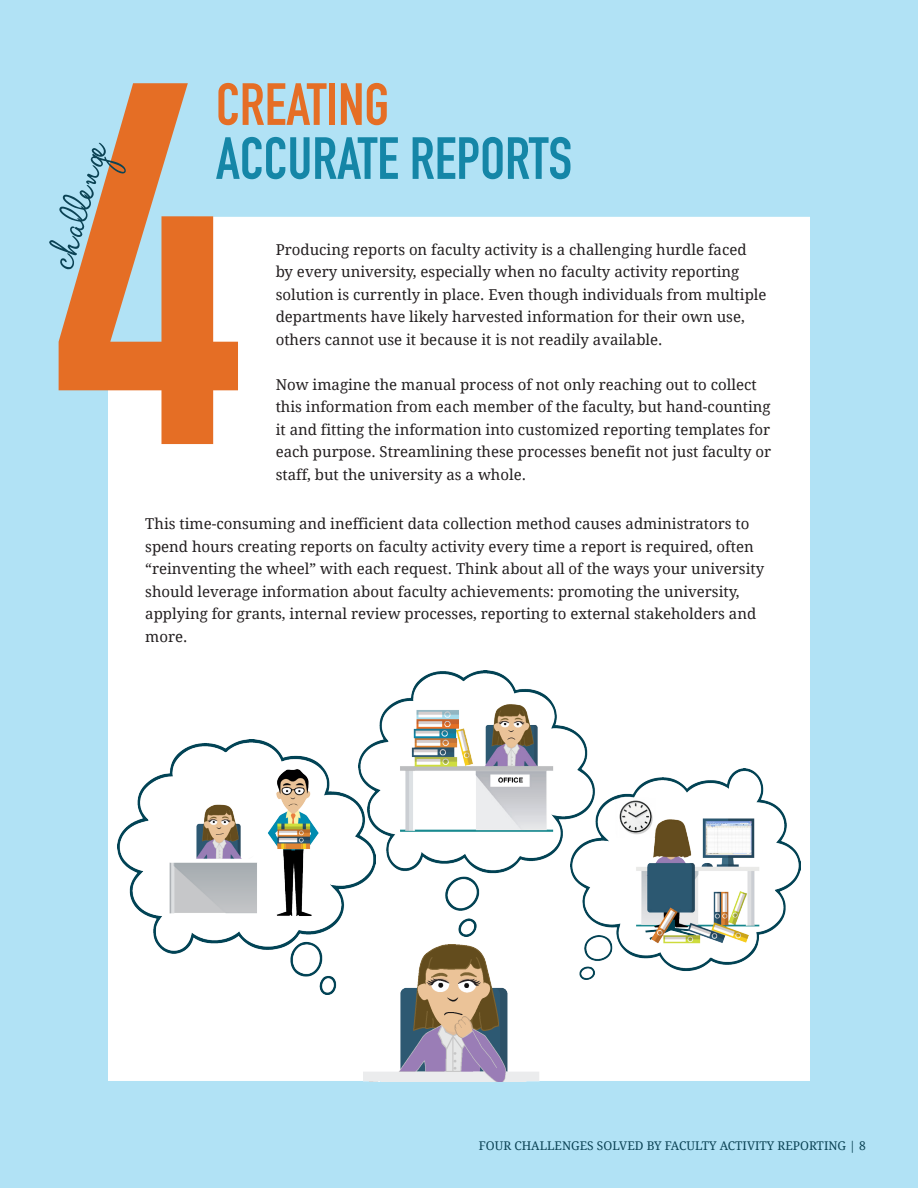
<style>
.page{position:relative;width:918px;height:1188px;background:#b1e2f5}
.page>*{position:absolute;margin:0;border:0;box-sizing:border-box;transform-origin:0 0}
.t1{font:700 58.5px "DIN Condensed";color:#1586a7}
.t2{font:700 58.5px "DIN Condensed";color:#e56e25}
.t3{font:54px "Halo Handletter";color:#0b4355}
.t4{font:15px/22.5px "Droid Serif";color:#231f20}
.t5{font:12px "Droid Serif";color:#0b4355}
</style>
<div class="page">
<div style="left:108px;top:216px;width:702px;height:866px;background:#fff"></div>
<svg style="left:59px;top:83px;width:179px;height:361px"></svg>
<img style="left:117px;top:739px;width:258px;height:255px">
<img style="left:359px;top:671px;width:237px;height:265px">
<img style="left:571px;top:768px;width:230px;height:212px">
<img style="left:364px;top:944px;width:190px;height:137px">
<p class="t3" style="left:31px;top:259px;width:130px;rotate:-74deg">challenge</p>
<p class="t2" style="left:216px;top:70px;width:175px">CREATING</p>
<p class="t1" style="left:216px;top:124px;width:358px">ACCURATE REPORTS</p>
<p class="t4" style="left:276px;top:238px;width:492px">Producing reports on faculty activity is a challenging hurdle faced by every university, especially when no faculty activity reporting solution is currently in place. Even though individuals from multiple departments have likely harvested information for their own use, others cannot use it because it is not readily available.</p>
<p class="t4" style="left:276px;top:373px;width:497px">Now imagine the manual process of not only reaching out to collect this information from each member of the faculty, but hand-counting it and fitting the information into customized reporting templates for each purpose. Streamlining these processes benefit not just faculty or staff, but the university as a whole.</p>
<p class="t4" style="left:145px;top:513px;width:620px">This time-consuming and inefficient data collection method causes administrators to spend hours creating reports on faculty activity every time a report is required, often “reinventing the wheel” with each request. Think about all of the ways your university should leverage information about faculty achievements: promoting the university, applying for grants, internal review processes, reporting to external stakeholders and more.</p>
<p class="t5" style="left:479px;top:1139px;width:389px">FOUR CHALLENGES SOLVED BY FACULTY ACTIVITY REPORTING | 8</p>
</div>
